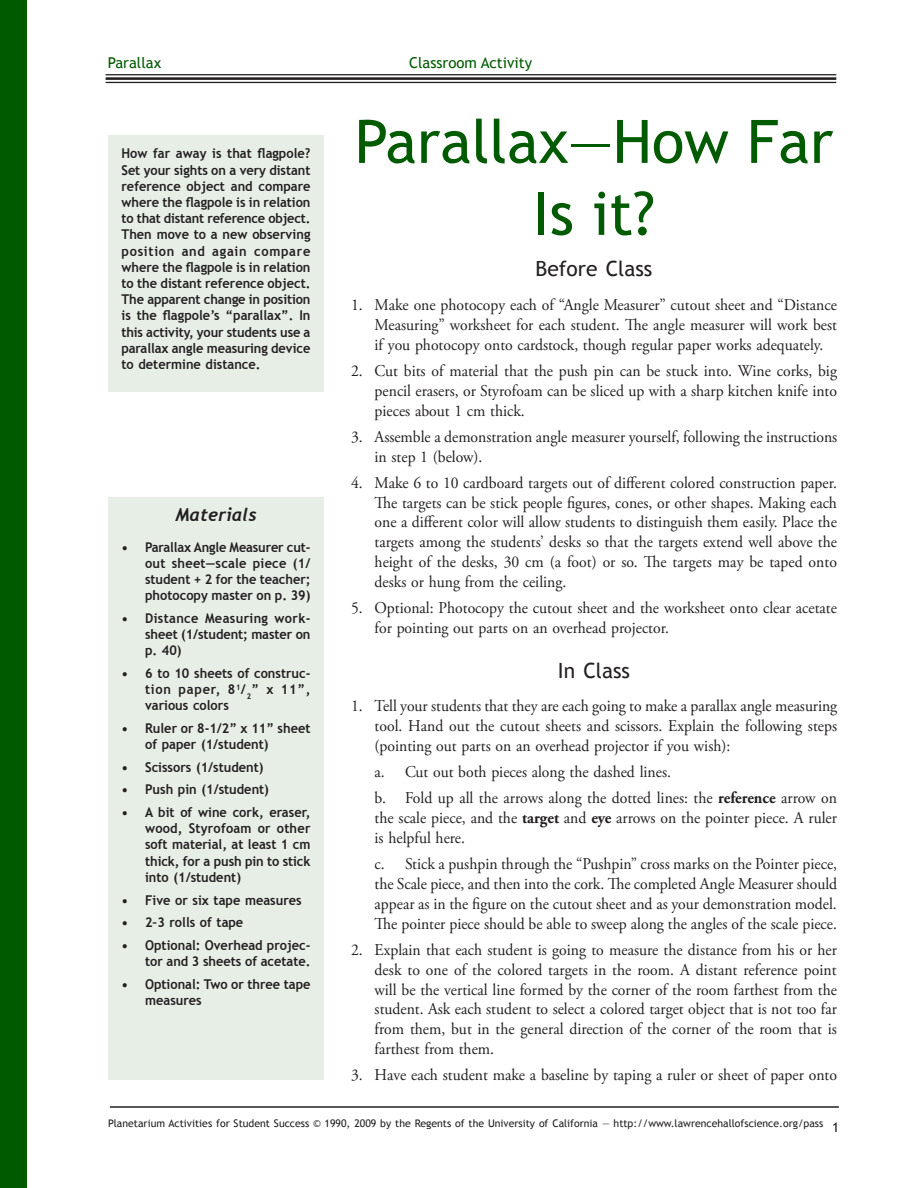
<style>
.page{position:relative;width:918px;height:1188px;background:#fff}
.page>*{position:absolute;margin:0;border:0;box-sizing:border-box;transform-origin:0 0}
.Book_Title{font:60px/72px "Trebuchet MS";color:#005a00;text-align:center}
.Subhead{font:21px "Trebuchet MS";color:#231f20}
.BoxSubheadSansSerif{font:italic 700 18px "Trebuchet";color:#231f20}
.BodyHangingIndent{font:16.5px/19.8px "Adobe Garamond Pro";color:#231f20;text-align:justify;scale:.95 1}
.PASS_Header{font:15px "Trebuchet MS";color:#005a00}
.BoxHanging{font:700 13.5px/16.2px "Trebuchet MS";color:#231f20;text-align:justify;scale:.95 1}
.BoxBody{font:700 13.5px/16.2px "Trebuchet MS";letter-spacing:-.005em;color:#231f20;text-align:justify;scale:.95 1}
.t1{font:13.5px "Trebuchet MS";color:#231f20}
.Footnote{font:10.5px "Trebuchet MS";color:#231f20}
.s1{font-weight:700}
</style>
<div class="page">
<hr style="left:110px;top:1106px;width:729px;height:2px;background:#231f20">
<hr style="left:106px;top:74px;width:730px;height:1px;background:#231f20">
<hr style="left:106px;top:77px;width:730px;height:3px;background:#231f20">
<hr style="left:106px;top:82px;width:730px;height:1px;background:#231f20">
<div style="left:108px;top:497px;width:216px;height:583px;background:#e6eee6"></div>
<div style="left:108px;top:135px;width:216px;height:257px;background:#e6eee6"></div>
<div style="left:1px;top:1px;width:25px;height:1186px;background:#005a00"></div>
<div style="left:0;top:0;width:27px;height:1188px;border:2px solid #005a00"></div>
<p class="PASS_Header" style="left:108px;top:54px;width:55px">Parallax</p>
<p class="PASS_Header" style="left:409px;top:54px;width:124px">Classroom Activity</p>
<p class="BoxBody" style="left:122px;top:146px;width:200px">How far away is that flagpole?<br>Set your sights on a very distant reference object and compare where the flagpole is in relation to that distant reference object.<br>Then move to a new observing position and again compare where the flagpole is in relation to the distant reference object.<br>The apparent change in position is the flagpole’s “parallax”. In this activity, your students use a parallax angle measuring device to determine distance.</p>
<p class="BoxSubheadSansSerif" style="left:175px;top:504px;width:83px">Materials</p>
<p class="BoxHanging" style="left:145px;top:539px;width:176px;text-indent:-24px">• Parallax Angle Measurer cut&shy;out sheet—scale piece (1/ student + 2 for the teacher; photocopy master on p. 39)</p>
<p class="BoxHanging" style="left:145px;top:610px;width:176px;text-indent:-24px">• Distance Measuring work&shy;sheet (1/student; master on p. 40)</p>
<p class="BoxHanging" style="left:145px;top:665px;width:176px;text-indent:-24px">• 6 to 10 sheets of construc&shy;tion paper, 8<sup>1</sup>/<sub>2</sub>” x 11”, various colors</p>
<p class="BoxHanging" style="left:145px;top:720px;width:176px;text-indent:-24px">• Ruler or 8-1/2” x 11” sheet of paper (1/student)</p>
<p class="BoxHanging" style="left:122px;top:759px;width:151px">• Scissors (1/student)</p>
<p class="BoxHanging" style="left:122px;top:782px;width:157px">• Push pin (1/student)</p>
<p class="BoxHanging" style="left:145px;top:804px;width:176px;text-indent:-24px">• A bit of wine cork, eraser, wood, Styrofoam or other soft material, at least 1 cm thick, for a push pin to stick into (1/student)</p>
<p class="BoxHanging" style="left:122px;top:892px;width:191px">• Five or six tape measures</p>
<p class="BoxHanging" style="left:122px;top:914px;width:130px">• 2–3 rolls of tape</p>
<p class="BoxHanging" style="left:122px;top:937px;width:200px;text-align:right">• Optional: Overhead projec&shy;tor and 3 sheets of acetate.</p>
<p class="BoxHanging" style="left:145px;top:976px;width:176px;text-indent:-24px">• Optional: Two or three tape measures</p>
<p class="Book_Title" style="left:355px;top:106px;width:480px">Parallax—How Far<br>Is it?</p>
<p class="Subhead" style="left:536px;top:256px;width:118px">Before Class</p>
<p class="BodyHangingIndent" style="left:375px;top:296px;width:488px;text-indent:-24px">1. Make one photocopy each of “Angle Measurer” cutout sheet and “Distance Measuring” worksheet for each student. The angle measurer will work best if you photocopy onto cardstock, though regular paper works adequately.</p>
<p class="BodyHangingIndent" style="left:375px;top:361px;width:488px;text-indent:-24px">2. Cut bits of material that the push pin can be stuck into. Wine corks, big pencil erasers, or Styrofoam can be sliced up with a sharp kitchen knife into pieces about 1 cm thick.</p>
<p class="BodyHangingIndent" style="left:375px;top:427px;width:489px;text-indent:-24px">3. Assemble a demonstration angle measurer yourself, following the instructions in step 1 (below).</p>
<p class="BodyHangingIndent" style="left:375px;top:473px;width:488px;text-indent:-24px">4. Make 6 to 10 cardboard targets out of different colored construction paper.<br>The targets can be stick people figures, cones, or other shapes. Making each one a different color will allow students to distinguish them easily. Place the targets among the students’ desks so that the targets extend well above the height of the desks, 30 cm (a foot) or so. The targets may be taped onto desks or hung from the ceiling.</p>
<p class="BodyHangingIndent" style="left:375px;top:599px;width:488px;text-indent:-24px">5. Optional: Photocopy the cutout sheet and the worksheet onto clear acetate for pointing out parts on an overhead projector.</p>
<p class="Subhead" style="left:558px;top:658px;width:74px">In Class</p>
<p class="BodyHangingIndent" style="left:375px;top:697px;width:489px;text-indent:-24px">1. Tell your students that they are each going to make a parallax angle measuring tool. Hand out the cutout sheets and scissors. Explain the following steps (pointing out parts on an overhead projector if you wish):</p>
<p class="BodyHangingIndent" style="left:375px;top:763px;width:313px">a. Cut out both pieces along the dashed lines.</p>
<p class="BodyHangingIndent" style="left:375px;top:789px;width:488px">b. Fold up all the arrows along the dotted lines: the <span class="s1">reference</span> arrow on the scale piece, and the <span class="s1">target</span> and <span class="s1">eye</span> arrows on the pointer piece. A ruler is helpful here.</p>
<p class="BodyHangingIndent" style="left:375px;top:855px;width:488px">c. Stick a pushpin through the “Pushpin” cross marks on the Pointer piece, the Scale piece, and then into the cork. The completed Angle Measurer should appear as in the figure on the cutout sheet and as your demonstration model.<br>The pointer piece should be able to sweep along the angles of the scale piece.</p>
<p class="BodyHangingIndent" style="left:375px;top:940px;width:488px;text-indent:-24px">2. Explain that each student is going to measure the distance from his or her desk to one of the colored targets in the room. A distant reference point will be the vertical line formed by the corner of the room farthest from the student. Ask each student to select a colored target object that is not too far from them, but in the general direction of the corner of the room that is farthest from them.</p>
<p class="BodyHangingIndent" style="left:351px;top:1066px;width:513px">3. Have each student make a baseline by taping a ruler or sheet of paper onto</p>
<p class="Footnote" style="left:108px;top:1117px;width:717px">Planetarium Activities for Student Success © 1990, 2009 by the Regents of the University of California — http://www.lawrencehallofscience.org/pass</p>
<p class="t1" style="left:832px;top:1119px;width:9px">1</p>
</div>
